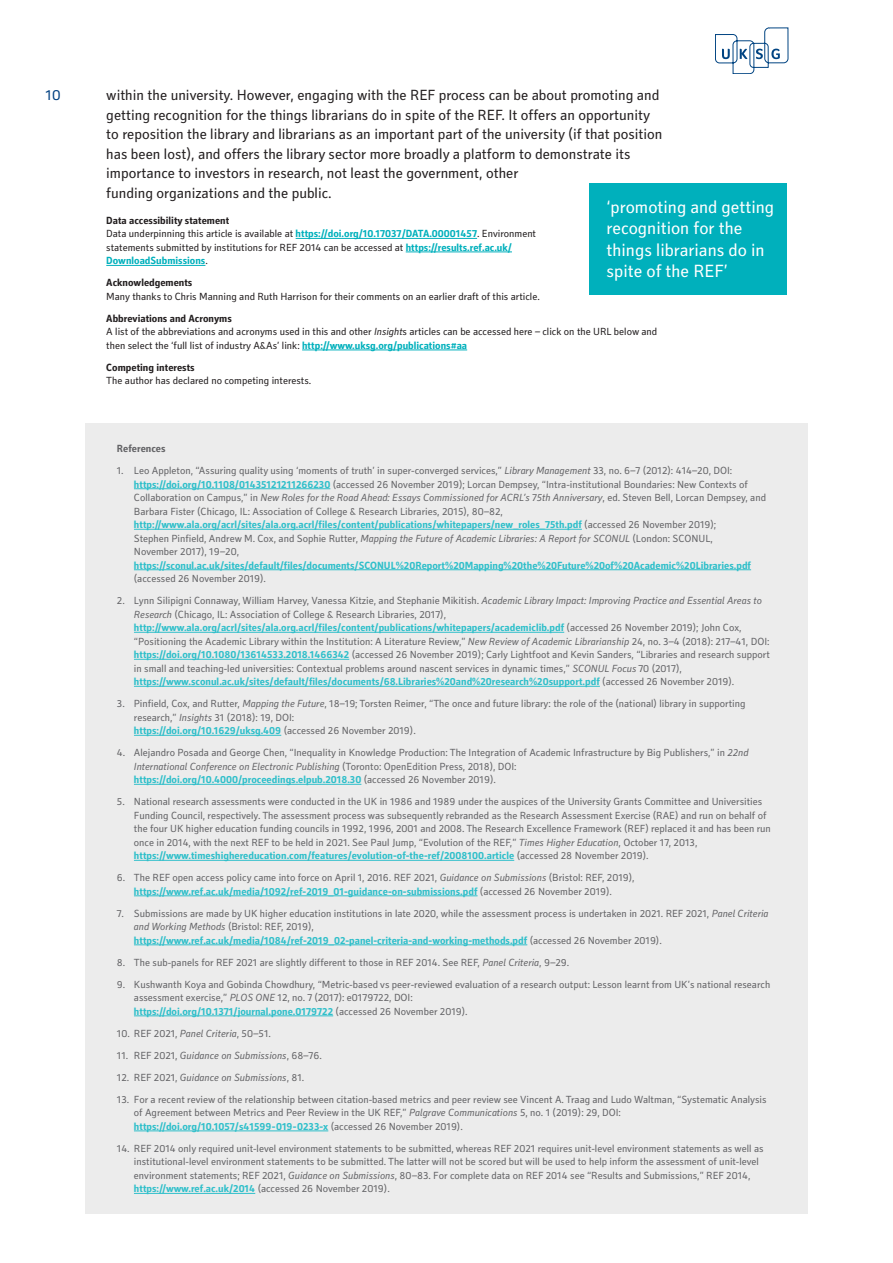
<style>
.page{position:relative;width:893px;height:1263px;background:#fff}
.page>*{position:absolute;margin:0;border:0;box-sizing:border-box;transform-origin:0 0}
.Stand_out_quote{font:18px/21.6px "Secca Std";color:#fff}
.Body{font:15px/19.5px "Secca Std";color:#231f20}
.t1{font:15px "Secca Std";color:#014081}
.Reference_List__Tint{font:10.5px/13.5px "Secca Std";color:#636366}
.Reference_List{font:10.5px/13.5px "Secca Std";color:#231f20}
.Reference_List-2{font:700 10.5px "Secca Std";color:#231f20}
.Reference_List__Tint-2{font:italic 10.5px "Secca Std";color:#636366}
.Reference_List__Tint-3{font:700 10.5px "Secca Std";color:#636366}
.s1{font-weight:700;color:#00b0bc}
.s2{font-style:italic}
.s3{font-weight:700;color:#2fbfca}
.s4{font-style:normal}
</style>
<div class="page">
<svg style="left:715px;top:28px;width:73px;height:46px"></svg>
<hr style="left:296px;top:238px;width:181px;height:1px;background:#00b0bc">
<hr style="left:406px;top:252px;width:106px;height:1px;background:#00b0bc">
<hr style="left:106px;top:265px;width:99px;height:1px;background:#00b0bc">
<hr style="left:302px;top:350px;width:165px;height:1px;background:#00b0bc">
<div style="left:590px;top:183px;width:197px;height:111px;background:#00b0bc"></div>
<div style="left:85px;top:423px;width:723px;height:791px;background:#ececec"></div>
<hr style="left:134px;top:488px;width:196px;height:1px;background:#2fbfca">
<hr style="left:134px;top:529px;width:448px;height:1px;background:#2fbfca">
<hr style="left:134px;top:569px;width:617px;height:1px;background:#2fbfca">
<hr style="left:134px;top:632px;width:430px;height:1px;background:#2fbfca">
<hr style="left:134px;top:659px;width:215px;height:1px;background:#2fbfca">
<hr style="left:134px;top:686px;width:466px;height:1px;background:#2fbfca">
<hr style="left:134px;top:735px;width:147px;height:1px;background:#2fbfca">
<hr style="left:134px;top:784px;width:227px;height:1px;background:#2fbfca">
<hr style="left:134px;top:860px;width:380px;height:1px;background:#2fbfca">
<hr style="left:134px;top:895px;width:344px;height:1px;background:#2fbfca">
<hr style="left:134px;top:944px;width:393px;height:1px;background:#2fbfca">
<hr style="left:134px;top:1015px;width:199px;height:1px;background:#2fbfca">
<hr style="left:134px;top:1130px;width:194px;height:1px;background:#2fbfca">
<hr style="left:134px;top:1193px;width:121px;height:1px;background:#2fbfca">
<h2 class="t1" style="left:46px;top:87px;width:17px">10</h2>
<p class="Body" style="left:106px;top:86px;width:558px">within the university. However, engaging with the REF process can be about promoting and getting recognition for the things librarians do in spite of the REF. It offers an opportunity to reposition the library and librarians as an important part of the university (if that position has been lost), and offers the library sector more broadly a platform to demonstrate its importance to investors in research, not least the government, other<br>funding organizations and the public.</p>
<p class="Reference_List-2" style="left:106px;top:214px;width:125px">Data accessibility statement</p>
<p class="Reference_List" style="left:106px;top:227px;width:431px">Data underpinning this article is available at <span class="s1">https://doi.org/10.17037/DATA.00001457</span>. Environment statements submitted by institutions for REF 2014 can be accessed at <span class="s1">https://results.ref.ac.uk/<br>DownloadSubmissions</span>.</p>
<p class="Reference_List-2" style="left:106px;top:277px;width:88px">Acknowledgements</p>
<p class="Reference_List" style="left:106px;top:290px;width:435px">Many thanks to Chris Manning and Ruth Harrison for their comments on an earlier draft of this article.</p>
<p class="Reference_List-2" style="left:106px;top:312px;width:127px">Abbreviations and Acronyms</p>
<p class="Reference_List" style="left:106px;top:325px;width:552px">A list of the abbreviations and acronyms used in this and other <span class="s2">Insight</span>s articles can be accessed here – click on the URL below and then select the ‘full list of industry A&amp;As’ link: <span class="s1">http://www.uksg.org/publications#aa</span></p>
<p class="Reference_List-2" style="left:106px;top:361px;width:90px">Competing interests</p>
<p class="Reference_List" style="left:106px;top:374px;width:206px">The author has declared no competing interests.</p>
<p class="Stand_out_quote" style="left:607px;top:196px;width:169px">‘promoting and getting recognition for the things librarians do in spite of the REF’</p>
<p class="Reference_List__Tint-3" style="left:117px;top:443px;width:50px">References</p>
<p class="Reference_List__Tint" style="left:134px;top:464px;width:634px;text-indent:-17px">1. Leo Appleton, “Assuring quality using ‘moments of truth’ in super-converged services,” <span class="s2">Library Management</span> 33, no. 6–7 (2012): 414–20, DOI: <span class="s3">https://doi.org/10.1108/01435121211266230</span> (accessed 26 November 2019); Lorcan Dempsey, “Intra-institutional Boundaries: New Contexts of Collaboration on Campus,” in <span class="s2">New Roles for the Road Ahead: Essays Commissioned for ACRL’s 75th Anniversary</span>, ed. Steven Bell, Lorcan Dempsey, and Barbara Fister (Chicago, IL: Association of College &amp; Research Libraries, 2015), 80–82, <span class="s3">http://www.ala.org/acrl/sites/ala.org.acrl/files/content/publications/whitepapers/new_roles_75th.pdf</span> (accessed 26 November 2019);<br>Stephen Pinfield, Andrew M. Cox, and Sophie Rutter, <span class="s2">Mapping the Future of Academic Libraries: A Report for SCONUL</span> (London: SCONUL,<br>November 2017), 19–20, <span class="s3">https://sconul.ac.uk/sites/default/files/documents/SCONUL%20Report%20Mapping%20the%20Future%20of%20Academic%20Libraries.pdf </span>(accessed 26 November 2019).</p>
<p class="Reference_List__Tint" style="left:134px;top:594px;width:637px;text-indent:-17px">2. Lynn Silipigni Connaway, William Harvey, Vanessa Kitzie, and Stephanie Mikitish. <span class="s2">Academic Library Impact: Improving Practice and Essential Areas to Research</span> (Chicago, IL: Association of College &amp; Research Libraries, 2017), <span class="s3">http://www.ala.org/acrl/sites/ala.org.acrl/files/content/publications/whitepapers/academiclib.pdf</span> (accessed 26 November 2019); John Cox, “Positioning the Academic Library within the Institution: A Literature Review,” <span class="s2">New Review of Academic Librarianship</span> 24, no. 3–4 (2018): 217–41, DOI: <span class="s3">https://doi.org/10.1080/13614533.2018.1466342</span> (accessed 26 November 2019); Carly Lightfoot and Kevin Sanders, “Libraries and research support in small and teaching-led universities: Contextual problems around nascent services in dynamic times,” <span class="s2">SCONUL Focus</span> 70 (2017), <span class="s3">https://www.sconul.ac.uk/sites/default/files/documents/68.Libraries%20and%20research%20support.pdf</span> (accessed 26 November 2019).</p>
<p class="Reference_List__Tint" style="left:134px;top:697px;width:613px;text-indent:-17px">3. Pinfield, Cox, and Rutter, <span class="s2">Mapping the Future</span>, 18–19; Torsten Reimer, “The once and future library: the role of the (national) library in supporting research,” <span class="s2">Insights</span> 31 (2018): 19, DOI:<br><span class="s3">https://doi.org/10.1629/uksg.409</span> (accessed 26 November 2019).</p>
<p class="Reference_List__Tint" style="left:134px;top:746px;width:616px;text-indent:-17px">4. Alejandro Posada and George Chen, “Inequality in Knowledge Production: The Integration of Academic Infrastructure by Big Publishers,” in <span class="s2">22nd<br>International Conference on Electronic Publishing</span> (Toronto: OpenEdition Press, 2018), DOI:<br><span class="s3">https://doi.org/10.4000/proceedings.elpub.2018.30</span> (accessed 26 November 2019).</p>
<p class="Reference_List__Tint" style="left:134px;top:795px;width:638px;text-indent:-17px">5. National research assessments were conducted in the UK in 1986 and 1989 under the auspices of the University Grants Committee and Universities Funding Council, respectively. The assessment process was subsequently rebranded as the Research Assessment Exercise (RAE) and run on behalf of the four UK higher education funding councils in 1992, 1996, 2001 and 2008. The Research Excellence Framework (REF) replaced it and has been run once in 2014, with the next REF to be held in 2021. See Paul Jump, “Evolution of the REF,” <span class="s2">Times Higher Education</span>, October 17, 2013, <span class="s3">https://www.timeshighereducation.com/features/evolution-of-the-ref/2008100.article</span> (accessed 28 November 2019).</p>
<p class="Reference_List__Tint" style="left:117px;top:871px;width:519px;text-align:center">6. The REF open access policy came into force on April 1, 2016. REF 2021, <span class="s2">Guidance on Submissions</span> (Bristol: REF, 2019), <span class="s3">https://www.ref.ac.uk/media/1092/ref-2019_01-guidance-on-submissions.pdf</span> (accessed 26 November 2019).</p>
<p class="Reference_List__Tint" style="left:134px;top:907px;width:636px;text-indent:-17px">7. Submissions are made by UK higher education institutions in late 2020, while the assessment process is undertaken in 2021. REF 2021, <span class="s2">Panel Criteria and Working Methods</span> (Bristol: REF, 2019),<br><span class="s3">https://www.ref.ac.uk/media/1084/ref-2019_02-panel-criteria-and-working-methods.pdf</span> (accessed 26 November 2019).</p>
<p class="Reference_List__Tint" style="left:117px;top:956px;width:454px">8. The sub-panels for REF 2021 are slightly different to those in REF 2014. See REF, <span class="s2">Panel Criteria</span>, 9–29.</p>
<p class="Reference_List__Tint" style="left:134px;top:978px;width:638px;text-indent:-17px">9. Kushwanth Koya and Gobinda Chowdhury, “Metric-based vs peer-reviewed evaluation of a research output: Lesson learnt from UK’s national research assessment exercise,” <span class="s2">PLOS ONE</span> 12, no. 7 (2017): e0179722, DOI:<br><span class="s3">https://doi.org/10.1371/journal.pone.0179722</span> (accessed 26 November 2019).</p>
<p class="Reference_List__Tint" style="left:117px;top:1027px;width:155px">10. REF 2021, <span class="s2">Panel Criteria</span>, 50–51.</p>
<p class="Reference_List__Tint-2" style="left:117px;top:1049px;width:206px"><span class="s4">11. REF 2021,</span> Guidance on Submissions<span class="s4">, 68–76.</span></p>
<p class="Reference_List__Tint-2" style="left:117px;top:1071px;width:189px"><span class="s4">12. REF 2021,</span> Guidance on Submissions<span class="s4">, 81.</span></p>
<p class="Reference_List__Tint" style="left:134px;top:1093px;width:634px;text-indent:-17px">13. For a recent review of the relationship between citation-based metrics and peer review see Vincent A. Traag and Ludo Waltman, “Systematic Analysis of Agreement between Metrics and Peer Review in the UK REF,” <span class="s2">Palgrave Communications</span> 5, no. 1 (2019): 29, DOI: <span class="s3">https://doi.org/10.1057/s41599-019-0233-x</span> (accessed 26 November 2019).</p>
<p class="Reference_List__Tint" style="left:134px;top:1142px;width:631px;text-indent:-17px">14. REF 2014 only required unit-level environment statements to be submitted, whereas REF 2021 requires unit-level environment statements as well as institutional-level environment statements to be submitted. The latter will not be scored but will be used to help inform the assessment of unit-level environment statements; REF 2021, <span class="s2">Guidance on Submissions</span>, 80–83. For complete data on REF 2014 see “Results and Submissions,” REF 2014, <span class="s3">https://www.ref.ac.uk/2014</span> (accessed 26 November 2019).</p>
</div>
